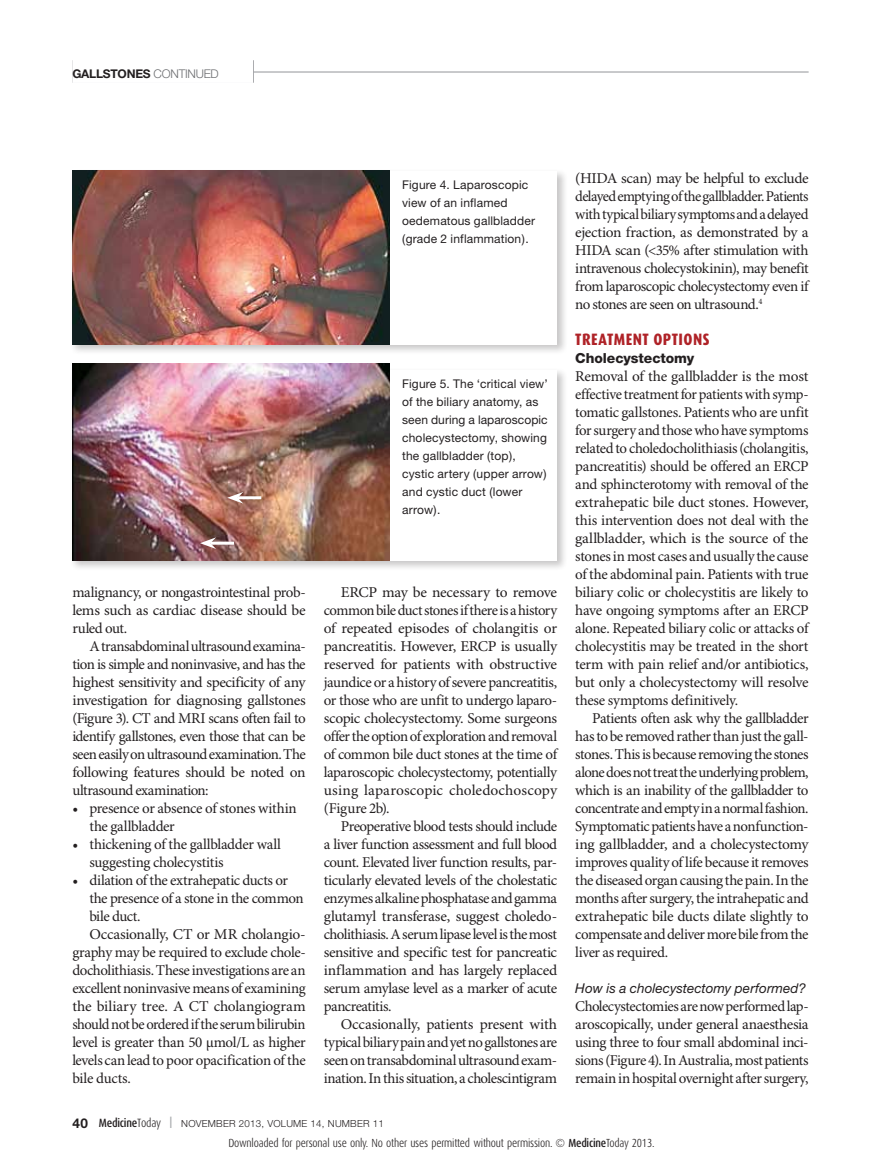
<style>
.page{position:relative;width:881px;height:1161px;background:#fff}
.page>*{position:absolute;margin:0;border:0;box-sizing:border-box;transform-origin:0 0}
.t1{font:800 16.5px "Dax Condensed";letter-spacing:.025em;color:#af2227}
.t2{font:15px/18px "Minion Pro";letter-spacing:-.025em;color:#231f20;text-align:justify}
.t3{font:800 13.8px "Helvetica Neue";letter-spacing:-.005em;color:#231f20}
.t4{font:italic 13.5px "Helvetica Neue";color:#231f20}
.t5{font:12px/18px "Helvetica Neue";letter-spacing:.01em;color:#231f20}
.t6{font:500 12px "Dax Condensed";letter-spacing:-.02em;color:#231f20}
.t7{font:300 12px "Helvetica Neue";letter-spacing:-.02em;color:#6d6e71}
.t8{font:700 12px "Helvetica Neue";color:#231f20}
.t9{font:300 11.7px "Dax Condensed";letter-spacing:-.02em;color:#231f20}
.t10{font:11.7px "Helvetica";color:#000}
.t11{font:300 9.75px "Helvetica Neue";letter-spacing:.025em;color:#231f20}
.s1{font-weight:700;color:#231f20}
.s2{font-family:"Helvetica Neue";font-weight:700;font-size:13.5px}
.s3{font-weight:300}
.s4{font-weight:500}
</style>
<div class="page">
<hr style="left:72px;top:72px;width:736px;height:1px;background:#939598">
<div style="left:72px;top:53px;width:181px;height:30px;background:#fff"></div>
<div style="left:70px;top:169px;width:498px;height:187px;background:#231f20;opacity:.25"></div>
<div style="left:72px;top:171px;width:485px;height:174px;background:#fff"></div>
<img style="left:72px;top:170px;width:317px;height:175px">
<div style="left:70px;top:368px;width:498px;height:203px;background:#231f20;opacity:.25"></div>
<div style="left:72px;top:370px;width:485px;height:191px;background:#fff"></div>
<img style="left:72px;top:364px;width:317px;height:197px">
<hr style="left:210px;top:542px;width:24px;height:3px;background:#fff">
<svg style="left:200px;top:537px;width:16px;height:12px"></svg>
<hr style="left:237px;top:496px;width:24px;height:3px;background:#fff">
<svg style="left:227px;top:492px;width:16px;height:12px"></svg>
<p class="t8" style="left:72px;top:67px;width:18px">GALLST</p>
<p class="t7" style="left:118px;top:67px;width:103px"><span class="s1">ONES</span> CONTINUED</p>
<p class="t5" style="left:402px;top:175px;width:134px">Figure 4. Laparoscopic view of an inflamed oedematous gallbladder (grade 2 inflammation).</p>
<p class="t5" style="left:402px;top:374px;width:147px">Figure 5. The ‘critical view’ of the biliary anatomy, as seen during a laparoscopic cholecystectomy, showing the gallbladder (top), cystic artery (upper arrow) and cystic duct (lower arrow).</p>
<p class="t2" style="left:72px;top:583px;width:235px">malignancy, or nongastrointestinal prob&shy;lems such as cardiac disease should be ruled out.</p>
<p class="t2" style="left:72px;top:637px;width:235px;text-indent:17px">A transabdominal ultrasound examina&shy;tion is simple and noninvasive, and has the highest sensitivity and specificity of any investigation for diagnosing gallstones (Figure 3). CT and MRI scans often fail to identify gallstones, even those that can be seen easily on ultrasound examination. The following features should be noted on ultrasound examination:</p>
<p class="t2" style="left:89px;top:799px;width:209px;text-indent:-17px">• presence or absence of stones within the gallbladder</p>
<p class="t2" style="left:89px;top:835px;width:193px;text-indent:-17px">• thickening of the gallbladder wall suggesting cholecystitis</p>
<p class="t2" style="left:72px;top:871px;width:217px">• dilation of the extrahepatic ducts or</p>
<p class="t2" style="left:89px;top:889px;width:215px">the presence of a stone in the common</p>
<p class="t2" style="left:89px;top:907px;width:53px">bile duct.</p>
<p class="t2" style="left:89px;top:925px;width:216px">Occasionally, CT or MR cholangio-</p>
<p class="t2" style="left:72px;top:943px;width:233px">graphy may be required to exclude chole-</p>
<p class="t2" style="left:72px;top:961px;width:235px">docholithiasis. These investigations are an</p>
<p class="t2" style="left:72px;top:979px;width:235px">excellent noninvasive means of examining</p>
<p class="t2" style="left:72px;top:997px;width:235px">the biliary tree. A CT cholangiogram</p>
<p class="t2" style="left:72px;top:1015px;width:235px">should not be ordered if the serum bilirubin</p>
<p class="t2" style="left:72px;top:1033px;width:235px">level is greater than 50 μmol/L as higher</p>
<p class="t2" style="left:72px;top:1051px;width:235px">levels can lead to poor opacification of the</p>
<p class="t2" style="left:72px;top:1069px;width:60px">bile ducts.</p>
<p class="t2" style="left:324px;top:583px;width:235px;text-indent:17px">ERCP may be necessary to remove common bile duct stones if there is a history of repeated episodes of cholangitis or pancreatitis. However, ERCP is usually reserved for patients with obstructive jaundice or a history of severe pancreatitis, or those who are unfit to undergo laparo&shy;scopic cholecystectomy. Some surgeons offer the option of exploration and removal of common bile duct stones at the time of laparoscopic cholecystectomy, potentially using laparoscopic choledochoscopy (Figure 2b).</p>
<p class="t2" style="left:324px;top:817px;width:235px;text-indent:17px">Preoperative blood tests should include a liver function assessment and full blood count. Elevated liver function results, par&shy;ticularly elevated levels of the cholestatic enzymes alkaline phosphatase and gamma glutamyl transferase, suggest choledo&shy;cholithiasis. A serum lipase level is the most sensitive and specific test for pancreatic inflammation and has largely replaced serum amylase level as a marker of acute pancreatitis.</p>
<p class="t2" style="left:324px;top:1015px;width:235px;text-indent:17px">Occasionally, patients present with typical biliary pain and yet no gallstones are seen on transabdominal ultrasound exam&shy;ination. In this situation, a cholescintigram</p>
<p class="t10" style="left:180px;top:1055px;width:253px">Copyright _Layout 1 17/01/12 1:43 PM Page 4</p>
<p class="t2" style="left:575px;top:169px;width:235px">(HIDA scan) may be helpful to exclude delayed emptying of the gallbladder. Patients with typical biliary symptoms and a delayed ejection fraction, as demonstrated by a HIDA scan (&lt;35% after stimulation with intravenous cholecystokinin), may benefit from laparoscopic cholecystectomy even if no stones are seen on ultrasound.<sup>4</sup></p>
<p class="t1" style="left:575px;top:330px;width:136px">TREATMENT OPTIONS</p>
<p class="t3" style="left:575px;top:349px;width:121px">Cholecystectomy</p>
<p class="t2" style="left:575px;top:367px;width:235px">Removal of the gallbladder is the most effective treatment for patients with symp&shy;tomatic gallstones. Patients who are unfit for surgery and those who have symptoms related to choledocholithiasis (cholangitis, pancreatitis) should be offered an ERCP and sphincterotomy with removal of the extrahepatic bile duct stones. However, this intervention does not deal with the gallbladder, which is the source of the stones in most cases and usually the cause of the abdominal pain. Patients with true biliary colic or cholecystitis are likely to have ongoing symptoms after an ERCP alone. Repeated biliary colic or attacks of cholecystitis may be treated in the short term with pain relief and/or antibiotics, but only a cholecystectomy will resolve these symptoms definitively.</p>
<p class="t2" style="left:575px;top:709px;width:235px;text-indent:17px">Patients often ask why the gallbladder has to be removed rather than just the gall&shy;stones. This is because removing the stones alone does not treat the underlying problem, which is an inability of the gallbladder to concentrate and empty in a normal fashion.<br>Symptomatic patients have a nonfunction&shy;ing gallbladder, and a cholecystectomy improves quality of life because it removes the diseased organ causing the pain. In the months after surgery, the intrahepatic and extrahepatic bile ducts dilate slightly to compensate and deliver more bile from the liver as required.</p>
<p class="t4" style="left:575px;top:980px;width:232px">How is a cholecystectomy performed?</p>
<p class="t2" style="left:575px;top:997px;width:235px">Cholecystectomies are now performed lap&shy;aroscopically, under general anaesthesia using three to four small abdominal inci&shy;sions (Figure 4). In Australia, most patients remain in hospital overnight after surgery,</p>
<p class="t6" style="left:72px;top:1116px;width:90px"><span class="s2">40</span> Medicine<span class="s3">Today</span></p>
<p class="t11" style="left:181px;top:1117px;width:204px">NOVEMBER 2013, VOLUME 14, NUMBER 11</p>
<p class="t9" style="left:228px;top:1139px;width:427px">Downloaded for personal use only. No other uses permitted without permission. © <span class="s4">Medicine</span>Today 2013.</p>
</div>
